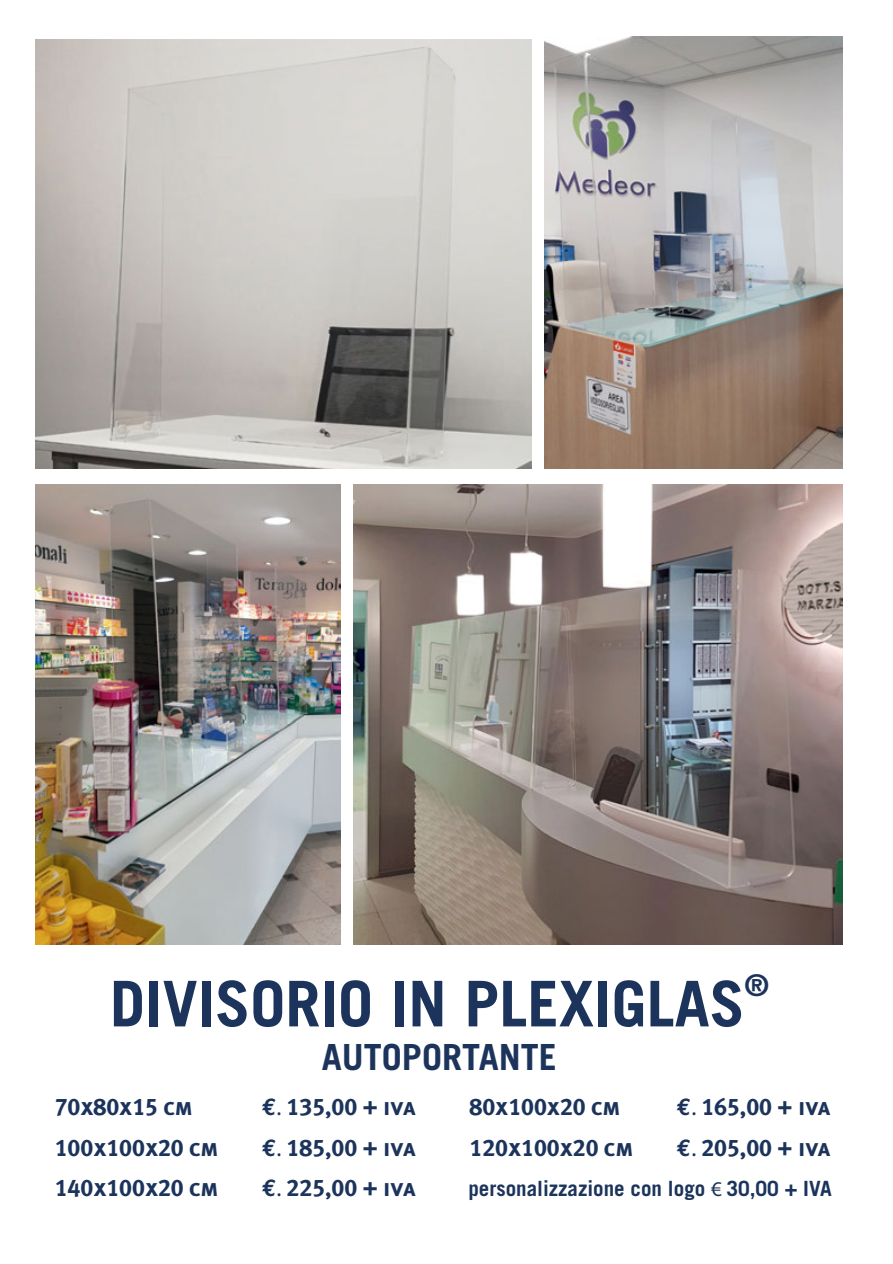
<style>
.page{position:relative;width:893px;height:1264px;background:#fff}
.page>*{position:absolute;margin:0;border:0;box-sizing:border-box;transform-origin:0 0}
.t1{font:700 63px "Trade Gothic";color:#1c345b}
.t2{font:700 36px "Trade Gothic";color:#1c345b}
.t3{font:700 30px "Trade Gothic";color:#1c345b}
.t4{font:24px "Meta Plus Bold Caps";color:#1c345b}
.t5{font:700 21px "Trade Gothic";color:#1c345b}
.s1{font-family:"Euro Mono";font-weight:700}
.s2{font-family:"Myriad Pro"}
.s3{font-family:"Myriad Pro";font-weight:400}
</style>
<div class="page">
<img style="left:36px;top:39px;width:495px;height:430px">
<img style="left:545px;top:36px;width:297px;height:433px">
<img style="left:354px;top:485px;width:488px;height:459px">
<img style="left:36px;top:485px;width:304px;height:459px">
<h1 class="t1" style="left:110px;top:964px;width:636px">DIVISORIO IN PLEXIGLAS</h1>
<p class="t3" style="left:744px;top:967px;width:25px">®</p>
<h2 class="t2" style="left:322px;top:1034px;width:236px">AUTOPORTANTE</h2>
<p class="t4" style="left:55px;top:1092px;width:139px">70x80x15 cm</p>
<p class="t4" style="left:262px;top:1092px;width:155px"><span class="s1">€</span><span class="s2">.</span> 135,00 + iva</p>
<p class="t4" style="left:469px;top:1092px;width:152px">80x100x20 cm</p>
<p class="t4" style="left:677px;top:1092px;width:155px"><span class="s1">€</span><span class="s2">.</span> 165,00 + iva</p>
<p class="t4" style="left:55px;top:1133px;width:165px">100x100x20 cm</p>
<p class="t4" style="left:262px;top:1133px;width:155px"><span class="s1">€</span><span class="s2">.</span> 185,00 + iva</p>
<p class="t4" style="left:469px;top:1133px;width:165px">120x100x20 cm</p>
<p class="t4" style="left:677px;top:1133px;width:155px"><span class="s1">€</span><span class="s2">.</span> 205,00 + iva</p>
<p class="t4" style="left:55px;top:1173px;width:165px">140x100x20 cm</p>
<p class="t4" style="left:262px;top:1173px;width:155px"><span class="s1">€</span><span class="s2">.</span> 225,00 + iva</p>
<p class="t5" style="left:468px;top:1175px;width:365px">personalizzazione con logo <span class="s3">€</span> 30,00 + IVA</p>
</div>
